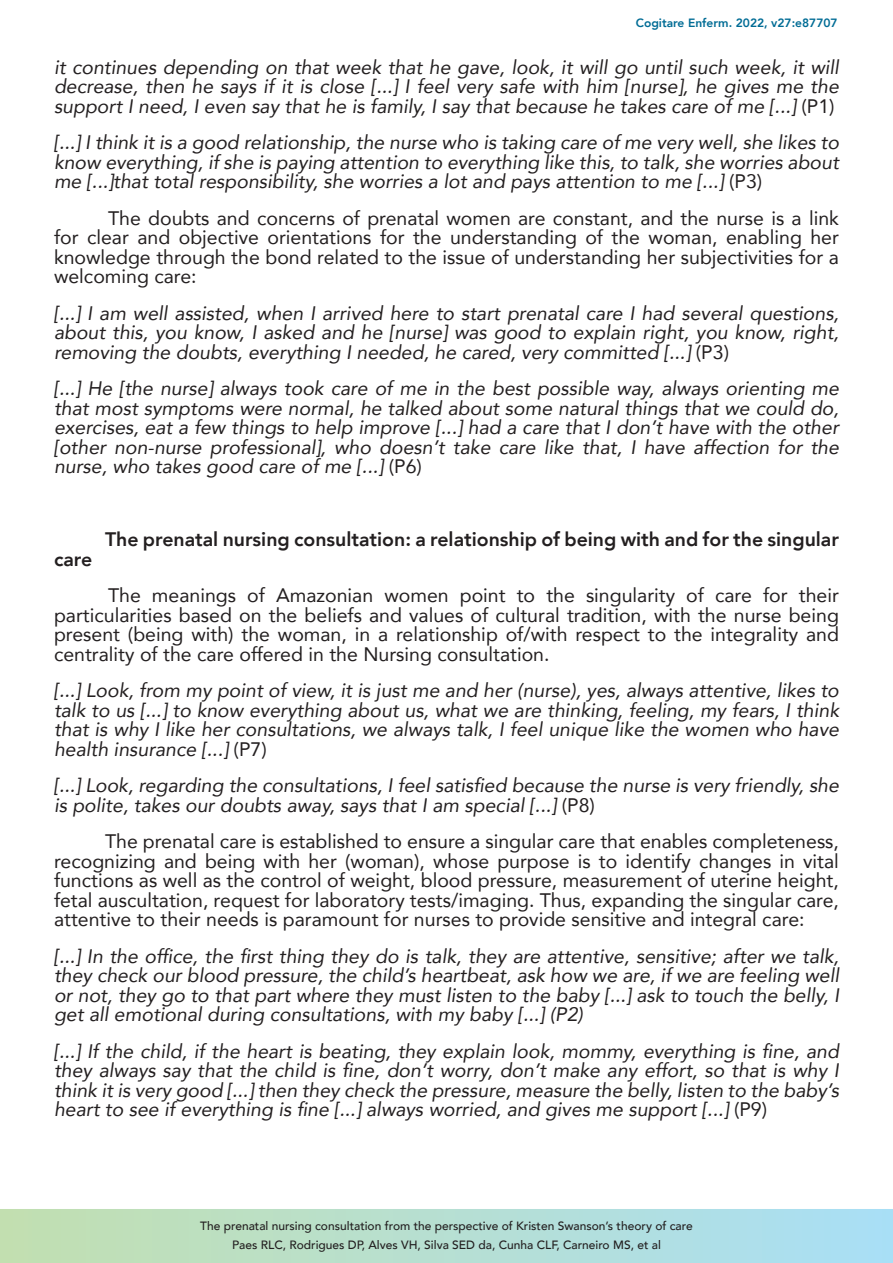
<style>
.page{position:relative;width:893px;height:1263px;background:#fff}
.page>*{position:absolute;margin:0;border:0;box-sizing:border-box;transform-origin:0 0}
.TEXTO{font:italic 19.5px/19.5px "Avenir";color:#231f20;text-align:justify}
.TEXTO-2{font:19.5px/19.5px "Avenir";color:#231f20;text-align:justify}
.TEXTO-3{font:800 19.5px "Avenir";color:#231f20}
.t1{font:500 12px/18.6px "Avenir";color:#231f20;text-align:center}
.t2{font:800 12px "Avenir";color:#006c95}
.s1{font-style:normal}
</style>
<div class="page">
<svg style="left:0;top:1209px;width:893px;height:54px;background:#b6dfd2"></svg>
<p class="t2" style="left:636px;top:12px;width:203px">Cogitare Enferm. 2022, v27:e87707</p>
<p class="TEXTO" style="left:54px;top:57px;width:786px">it continues depending on that week that he gave, look, it will go until such week, it will decrease, then he says if it is close [...] I feel very safe with him [nurse], he gives me the support I need, I even say that he is family, I say that because he takes care of me [...] <span class="s1">(P1)</span></p>
<p class="TEXTO" style="left:54px;top:132px;width:786px">[...] I think it is a good relationship, the nurse who is taking care of me very well, she likes to know everything, if she is paying attention to everything like this, to talk, she worries about me [...]that total responsibility, she worries a lot and pays attention to me [...] <span class="s1">(P3)</span></p>
<p class="TEXTO-2" style="left:54px;top:207px;width:786px;text-indent:54px">The doubts and concerns of prenatal women are constant, and the nurse is a link for clear and objective orientations for the understanding of the woman, enabling her knowledge through the bond related to the issue of understanding her subjectivities for a welcoming care:</p>
<p class="TEXTO" style="left:54px;top:303px;width:786px">[...] I am well assisted, when I arrived here to start prenatal care I had several questions, about this, you know, I asked and he [nurse] was good to explain right, you know, right, removing the doubts, everything I needed, he cared, very committed [...] <span class="s1">(P3)</span></p>
<p class="TEXTO" style="left:54px;top:378px;width:787px">[...] He [the nurse] always took care of me in the best possible way, always orienting me that most symptoms were normal, he talked about some natural things that we could do, exercises, eat a few things to help improve [...] had a care that I don’t have with the other [other non-nurse professional], who doesn’t take care like that, I have affection for the nurse, who takes good care of me [...] <span class="s1">(P6)</span></p>
<p class="TEXTO-3" style="left:105px;top:521px;width:735px">The prenatal nursing consultation: a relationship of being with and for the singular</p>
<p class="TEXTO-3" style="left:54px;top:541px;width:40px">care</p>
<p class="TEXTO-2" style="left:54px;top:585px;width:786px;text-indent:54px">The meanings of Amazonian women point to the singularity of care for their particularities based on the beliefs and values of cultural tradition, with the nurse being present (being with) the woman, in a relationship of/with respect to the integrality and centrality of the care offered in the Nursing consultation.</p>
<p class="TEXTO" style="left:54px;top:680px;width:787px">[...] Look, from my point of view, it is just me and her (nurse), yes, always attentive, likes to talk to us [...] to know everything about us, what we are thinking, feeling, my fears, I think that is why I like her consultations, we always talk, I feel unique like the women who have health insurance [...] <span class="s1">(P7)</span></p>
<p class="TEXTO" style="left:54px;top:775px;width:786px">[...] Look, regarding the consultations, I feel satisfied because the nurse is very friendly, she is polite, takes our doubts away, says that I am special [...] <span class="s1">(P8)</span></p>
<p class="TEXTO-2" style="left:54px;top:831px;width:786px;text-indent:51px">The prenatal care is established to ensure a singular care that enables completeness, recognizing and being with her (woman), whose purpose is to identify changes in vital functions as well as the control of weight, blood pressure, measurement of uterine height, fetal auscultation, request for laboratory tests/imaging. Thus, expanding the singular care, attentive to their needs is paramount for nurses to provide sensitive and integral care:</p>
<p class="TEXTO" style="left:54px;top:946px;width:787px">[...] In the office, the first thing they do is talk, they are attentive, sensitive; after we talk, they check our blood pressure, the child’s heartbeat, ask how we are, if we are feeling well or not, they go to that part where they must listen to the baby [...] ask to touch the belly, I get all emotional during consultations, with my baby [...] (P2)</p>
<p class="TEXTO" style="left:54px;top:1041px;width:787px">[...] If the child, if the heart is beating, they explain look, mommy, everything is fine, and they always say that the child is fine, don’t worry, don’t make any effort, so that is why I think it is very good [...] then they check the pressure, measure the belly, listen to the baby’s heart to see if everything is fine [...] always worried, and gives me support [...] <span class="s1">(P9)</span></p>
<p class="t1" style="left:200px;top:1216px;width:494px">The prenatal nursing consultation from the perspective of Kristen Swanson’s theory of care<br>Paes RLC, Rodrigues DP, Alves VH, Silva SED da, Cunha CLF, Carneiro MS, et al</p>
</div>
